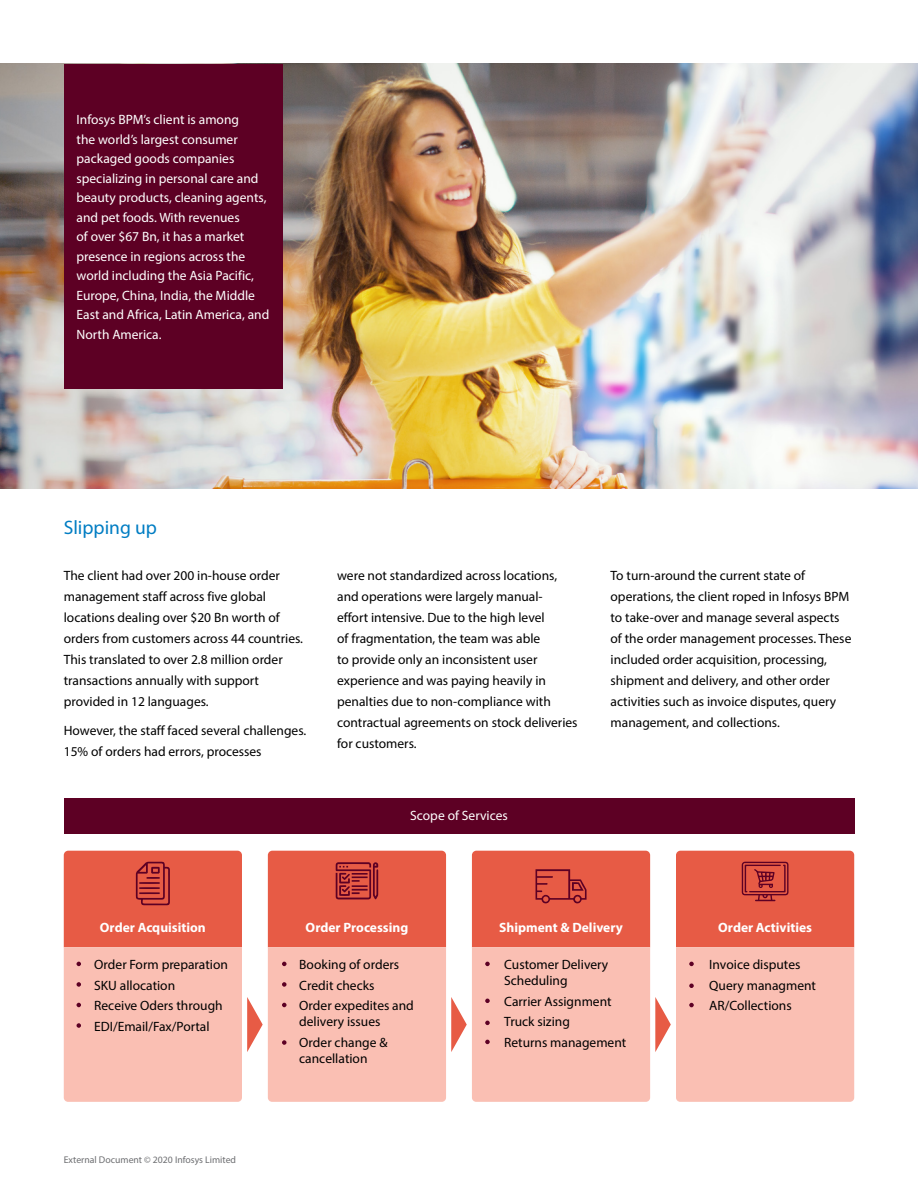
<style>
.page{position:relative;width:918px;height:1188px;background:#fff}
.page>*{position:absolute;margin:0;border:0;box-sizing:border-box;transform-origin:0 0}
.t1{font:19.5px "Myriad Pro";color:#007dc3}
.t2{font:13.5px/21px "Myriad Pro";color:#000}
.t3{font:13.5px/19.5px "Myriad Pro";color:#fff}
.t4{font:700 13.5px "Myriad Pro";color:#fff}
.t5{font:9.75px "Myriad Pro";color:#6d6e71}
</style>
<div class="page">
<img style="left:0;top:64px;width:918px;height:425px">
<div style="left:64px;top:64px;width:218px;height:325px;background:#5d0024"></div>
<div style="left:64px;top:798px;width:790px;height:35px;background:#5d0024"></div>
<svg style="left:64px;top:851px;width:790px;height:251px;background:#f1a092"></svg>
<p class="t3" style="left:77px;top:110px;width:194px">Infosys BPM’s client is among<br>the world’s largest consumer packaged goods companies specializing in personal care and beauty products, cleaning agents, and pet foods. With revenues<br>of over $67 Bn, it has a market presence in regions across the world including the Asia Pacific,<br>Europe, China, India, the Middle<br>East and Africa, Latin America, and<br>North America.</p>
<h1 class="t1" style="left:64px;top:516px;width:95px">Slipping up</h1>
<p class="t2" style="left:64px;top:565px;width:241px">The client had over 200 in-house order management staff across five global locations dealing over $20 Bn worth of orders from customers across 44 countries.<br>This translated to over 2.8 million order transactions annually with support provided in 12 languages.</p>
<p class="t2" style="left:64px;top:720px;width:244px">However, the staff faced several challenges.<br>15% of orders had errors, processes</p>
<p class="t2" style="left:337px;top:565px;width:242px">were not standardized across locations, and operations were largely manual-<br>effort intensive. Due to the high level<br>of fragmentation, the team was able<br>to provide only an inconsistent user experience and was paying heavily in penalties due to non-compliance with contractual agreements on stock deliveries for customers.</p>
<p class="t2" style="left:611px;top:565px;width:242px">To turn-around the current state of operations, the client roped in Infosys BPM to take-over and manage several aspects of the order management processes. These included order acquisition, processing, shipment and delivery, and other order activities such as invoice disputes, query management, and collections.</p>
<p class="t3" style="left:410px;top:805px;width:99px">Scope of Services</p>
<p class="t4" style="left:100px;top:918px;width:107px">Order Acquisition</p>
<p class="t4" style="left:306px;top:918px;width:104px">Order Processing</p>
<p class="t4" style="left:499px;top:918px;width:125px">Shipment &amp; Delivery</p>
<p class="t4" style="left:718px;top:918px;width:95px">Order Activities</p>
<p class="t2" style="left:94px;top:954px;width:135px">Order Form preparation<br>SKU allocation<br>Receive Oders through<br>EDI/Email/Fax/Portal</p>
<p class="t2" style="left:299px;top:954px;width:116px">Booking of orders<br>Credit checks<br>Order expedites and</p>
<p class="t2" style="left:709px;top:954px;width:108px">Invoice disputes<br>Query managment<br>AR/Collections</p>
<p class="t2" style="left:504px;top:956px;width:105px;line-height:16.2px">Customer Delivery<br>Scheduling</p>
<p class="t2" style="left:504px;top:991px;width:124px">Carrier Assignment<br>Truck sizing<br>Returns management</p>
<p class="t2" style="left:299px;top:1011px;width:90px">delivery issues<br>Order change &amp;</p>
<p class="t2" style="left:299px;top:1048px;width:70px">cancellation</p>
<p class="t5" style="left:64px;top:1154px;width:174px">External Document © 2020 Infosys Limited</p>
</div>
